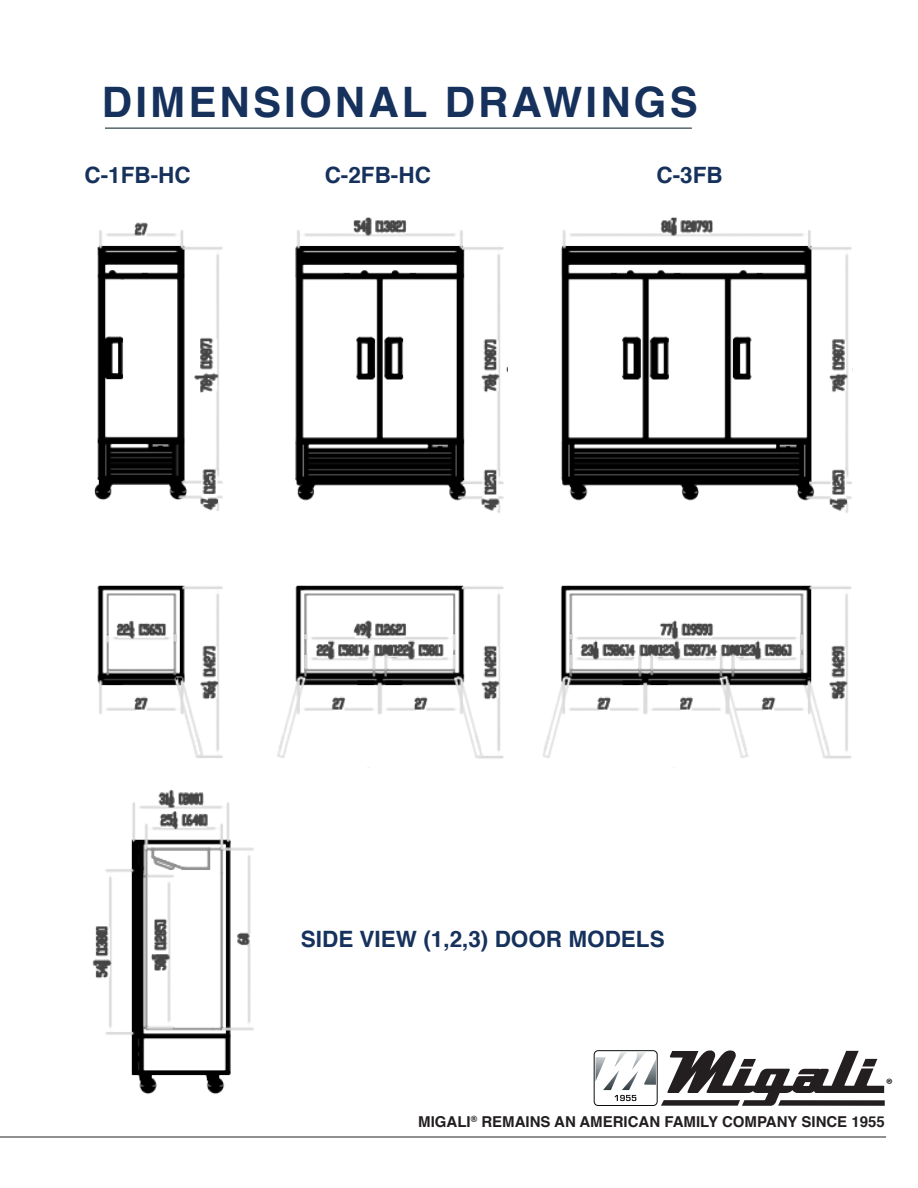
<style>
.page{position:relative;width:918px;height:1188px;background:#fff}
.page>*{position:absolute;margin:0;border:0;box-sizing:border-box;transform-origin:0 0}
.t1{font:700 42px "Helvetica";letter-spacing:.075em;color:#16325c}
.t2{font:700 22.5px "Helvetica";color:#16325c}
.t3{font:900 15.15px "Myriad Pro";color:#231f20}
.t4{font:700 15px "Helvetica";color:#231f20}
</style>
<div class="page">
<hr style="left:0;top:1137px;width:886px;height:1px;background:#231f20">
<div style="left:594px;top:1050px;width:63px;height:56px;border:1px solid #0b0d10;border-radius:4px"></div>
<svg style="left:661px;top:1050px;width:224px;height:56px"></svg>
<img style="left:596px;top:1052px;width:60px;height:38px">
<svg style="left:614px;top:1095px;width:22px;height:6px"></svg>
<hr style="left:105px;top:128px;width:587px;height:1px;background:#1c3139">
<img style="left:94px;top:222px;width:129px;height:288px">
<img style="left:97px;top:585px;width:126px;height:173px">
<img style="left:92px;top:790px;width:162px;height:304px">
<img style="left:295px;top:217px;width:212px;height:296px">
<img style="left:277px;top:585px;width:227px;height:183px">
<img style="left:561px;top:217px;width:291px;height:296px">
<img style="left:543px;top:585px;width:309px;height:174px">
<h1 class="t1" style="left:102px;top:69px;width:597px">DIMENSIONAL DRAWINGS</h1>
<p class="t2" style="left:85px;top:156px;width:108px">C-1FB-HC</p>
<p class="t2" style="left:325px;top:156px;width:108px">C-2FB-HC</p>
<p class="t2" style="left:657px;top:156px;width:68px">C-3FB</p>
<p class="t2" style="left:301px;top:921px;width:365px">SIDE VIEW (1,2,3) DOOR MODELS</p>
<p class="t3" style="left:886px;top:1074px;width:9px">®</p>
<p class="t4" style="left:418px;top:1110px;width:468px">MIGALI<sup>®</sup> REMAINS AN AMERICAN FAMILY COMPANY SINCE 1955</p>
</div>
